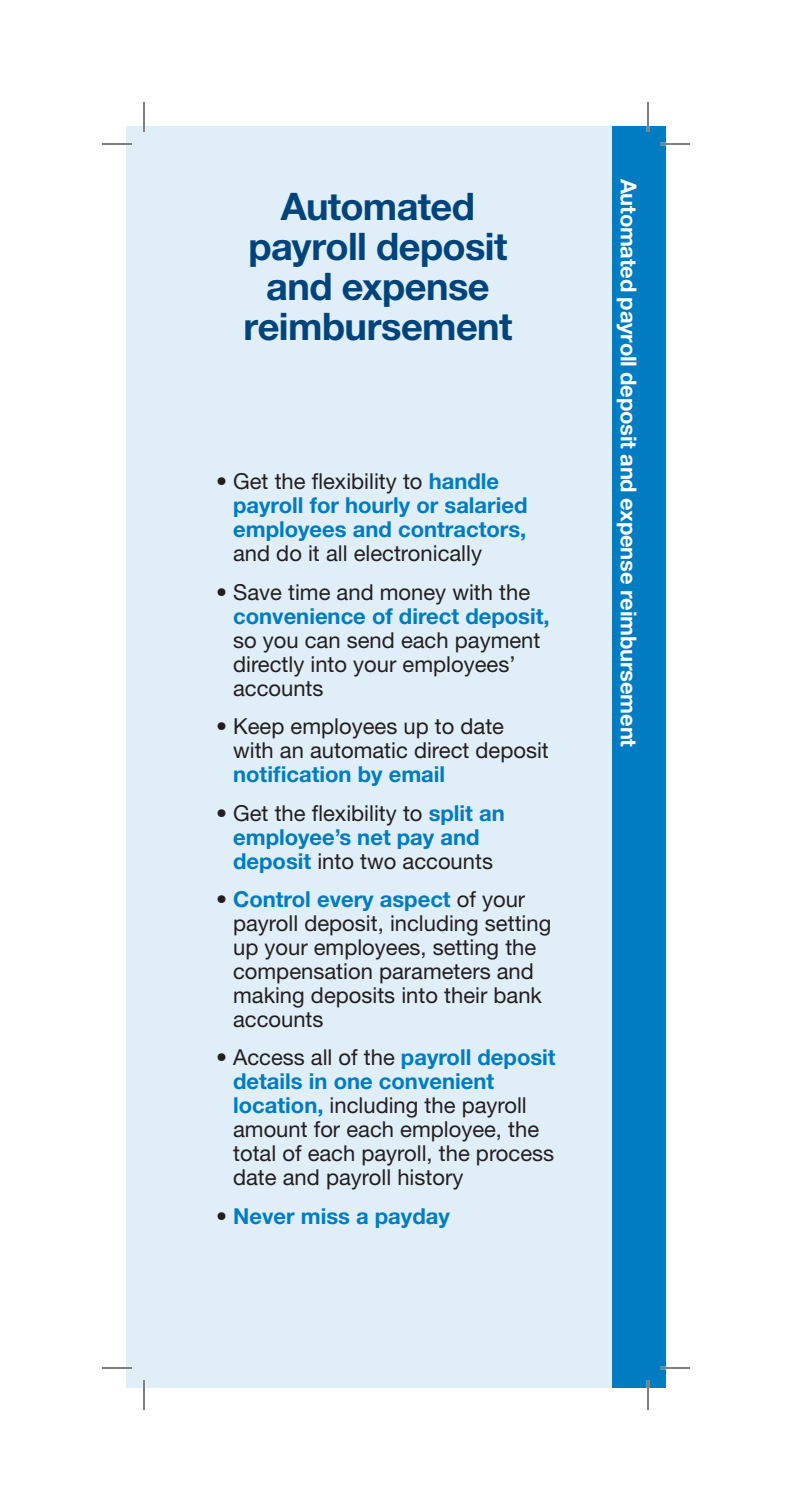
<style>
.page{position:relative;width:792px;height:1512px;background:#fff}
.page>*{position:absolute;margin:0;border:0;box-sizing:border-box;transform-origin:0 0}
.t1{font:700 38px/40px "Helvetica Neue";letter-spacing:-.015em;color:#00447b;text-align:center}
.Bullet_Copy{font:22px/24px "Helvetica Neue";color:#231f20}
.Bullet_Copy-2{font:700 22px/24px "Helvetica Neue";color:#007cc2}
.t2{font:700 22px "Helvetica Neue";letter-spacing:-.01em;color:#fff}
.s1{font-weight:400;color:#231f20}
.s2{font-weight:700;color:#007cc2}
</style>
<div class="page">
<div style="left:126px;top:126px;width:522px;height:1262px;background:#e0eef8"></div>
<div style="left:612px;top:126px;width:54px;height:1262px;background:#007cc2"></div>
<hr style="left:102px;top:143px;width:30px;height:2px;background:#fff">
<hr style="left:660px;top:143px;width:30px;height:2px;background:#fff">
<hr style="left:102px;top:1367px;width:30px;height:2px;background:#fff">
<hr style="left:660px;top:1367px;width:30px;height:2px;background:#fff">
<hr style="left:143px;top:102px;width:2px;height:30px;background:#fff">
<hr style="left:143px;top:1380px;width:2px;height:30px;background:#fff">
<hr style="left:647px;top:102px;width:2px;height:30px;background:#fff">
<hr style="left:647px;top:1380px;width:2px;height:30px;background:#fff">
<hr style="left:102px;top:144px;width:30px;height:1px;background:#000">
<hr style="left:660px;top:144px;width:30px;height:1px;background:#000">
<hr style="left:102px;top:1368px;width:30px;height:1px;background:#000">
<hr style="left:660px;top:1368px;width:30px;height:1px;background:#000">
<hr style="left:144px;top:102px;width:1px;height:30px;background:#000">
<hr style="left:144px;top:1380px;width:1px;height:30px;background:#000">
<hr style="left:648px;top:102px;width:1px;height:30px;background:#000">
<hr style="left:648px;top:1380px;width:1px;height:30px;background:#000">
<p class="t1" style="left:249px;top:185px;width:260px">Automated payroll deposit and expense</p>
<p class="t1" style="left:243px;top:305px;width:271px">reimbursement</p>
<p class="Bullet_Copy-2" style="left:233px;top:469px;width:296px;text-indent:-17px"><span class="s1">• Get the flexibility to</span> handle payroll for hourly or salaried employees and contractors, <span class="s1">and do it all electronically</span></p>
<p class="Bullet_Copy" style="left:233px;top:580px;width:318px;text-indent:-17px">• Save time and money with the <span class="s2">convenience of direct deposit, </span>so you can send each payment directly into your employees’ accounts</p>
<p class="Bullet_Copy" style="left:233px;top:714px;width:317px;text-indent:-17px">• Keep employees up to date with an automatic direct deposit <span class="s2">notification by email</span></p>
<p class="Bullet_Copy" style="left:216px;top:800px;width:290px;text-align:center">• Get the flexibility to <span class="s2">split an employee’s net pay and deposit</span> into two accounts</p>
<p class="Bullet_Copy" style="left:233px;top:887px;width:320px;text-indent:-17px">• <span class="s2">Control every aspect</span> of your payroll deposit, including setting up your employees, setting the compensation parameters and making deposits into their bank accounts</p>
<p class="Bullet_Copy" style="left:233px;top:1045px;width:324px;text-indent:-17px">• Access all of the <span class="s2">payroll deposit details in one convenient location,</span> including the payroll amount for each employee, the total of each payroll, the process date and payroll history</p>
<p class="Bullet_Copy-2" style="left:216px;top:1203px;width:235px"><span class="s1">•</span> Never miss a payday</p>
<p class="t2" style="left:642px;top:179px;width:570px;rotate:90deg">Automated payroll deposit and expense reimbursement</p>
</div>
